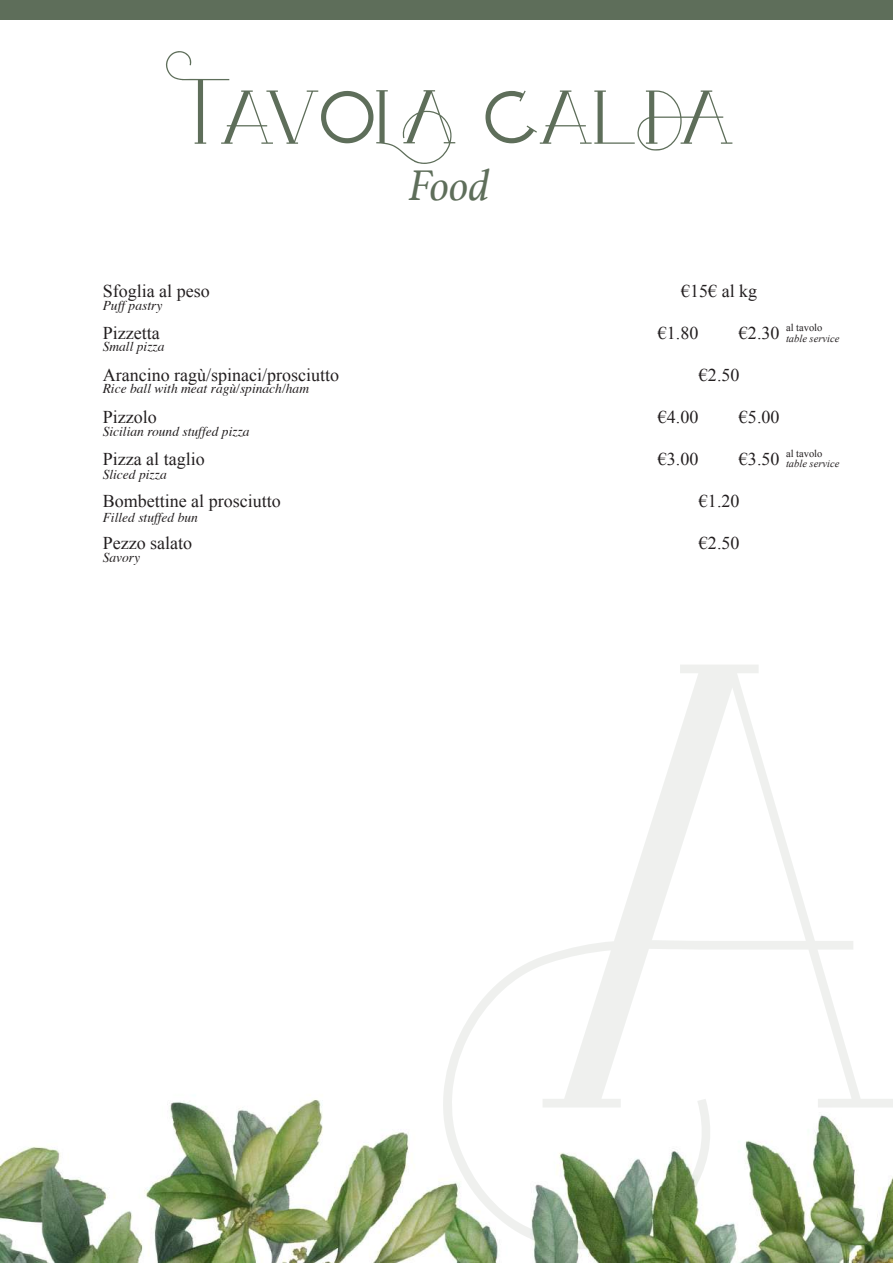
<style>
.page{position:relative;width:893px;height:1263px;background:#fff}
.page>*{position:absolute;margin:0;border:0;box-sizing:border-box;transform-origin:0 0}
.t1{font:109.5px "Arkadelphia Demo";color:#5e6e5a}
.t2{font:italic 45px "Athelas";color:#5e6e5a}
.t3{font:18px "Times New Roman";color:#231f20}
.t4{font:italic 13.5px "Times";color:#231f20}
.t5{font:italic 10.5px "Times New Roman";color:#231f20}
.t6{font:10.5px "Times New Roman";color:#231f20}
</style>
<div class="page">
<img style="left:0;top:1099px;width:892px;height:164px">
<svg style="left:443px;top:665px;width:449px;height:584px"></svg>
<div style="left:0;top:0;width:892px;height:19px;background:#5e6e5a"></div>
<h1 class="t1" style="left:165px;top:51px;width:570px">Tavola calda</h1>
<p class="t3" style="left:103px;top:279px;width:108px">Sfoglia al peso</p>
<p class="t3" style="left:103px;top:321px;width:58px">Pizzetta</p>
<p class="t3" style="left:103px;top:363px;width:238px">Arancino ragù/spinaci/prosciutto</p>
<p class="t3" style="left:103px;top:405px;width:55px">Pizzolo</p>
<p class="t3" style="left:103px;top:447px;width:103px">Pizza al taglio</p>
<p class="t3" style="left:103px;top:489px;width:180px">Bombettine al prosciutto</p>
<p class="t3" style="left:103px;top:531px;width:91px">Pezzo salato</p>
<p class="t4" style="left:103px;top:294px;width:61px">Puff pastry</p>
<p class="t4" style="left:103px;top:335px;width:63px">Small pizza</p>
<p class="t4" style="left:103px;top:377px;width:208px">Rice ball with meat ragù/spinach/ham</p>
<p class="t4" style="left:103px;top:420px;width:148px">Sicilian round stuffed pizza</p>
<p class="t4" style="left:103px;top:463px;width:66px">Sliced pizza</p>
<p class="t4" style="left:103px;top:505px;width:97px">Filled stuffed bun</p>
<p class="t4" style="left:103px;top:546px;width:39px">Savory</p>
<h2 class="t2" style="left:408px;top:150px;width:83px">Food</h2>
<p class="t3" style="left:681px;top:279px;width:77px">€15€ al kg</p>
<p class="t3" style="left:658px;top:321px;width:42px">€1.80</p>
<p class="t3" style="left:739px;top:321px;width:42px">€2.30</p>
<p class="t3" style="left:699px;top:363px;width:42px">€2.50</p>
<p class="t3" style="left:658px;top:405px;width:42px">€4.00</p>
<p class="t3" style="left:739px;top:405px;width:42px">€5.00</p>
<p class="t3" style="left:658px;top:447px;width:42px">€3.00</p>
<p class="t3" style="left:739px;top:447px;width:42px">€3.50</p>
<p class="t3" style="left:699px;top:489px;width:42px">€1.20</p>
<p class="t3" style="left:699px;top:531px;width:42px">€2.50</p>
<p class="t6" style="left:786px;top:321px;width:38px">al tavolo</p>
<p class="t5" style="left:786px;top:331px;width:55px">table service</p>
<p class="t6" style="left:786px;top:446px;width:38px">al tavolo</p>
<p class="t5" style="left:786px;top:456px;width:55px">table service</p>
</div>
